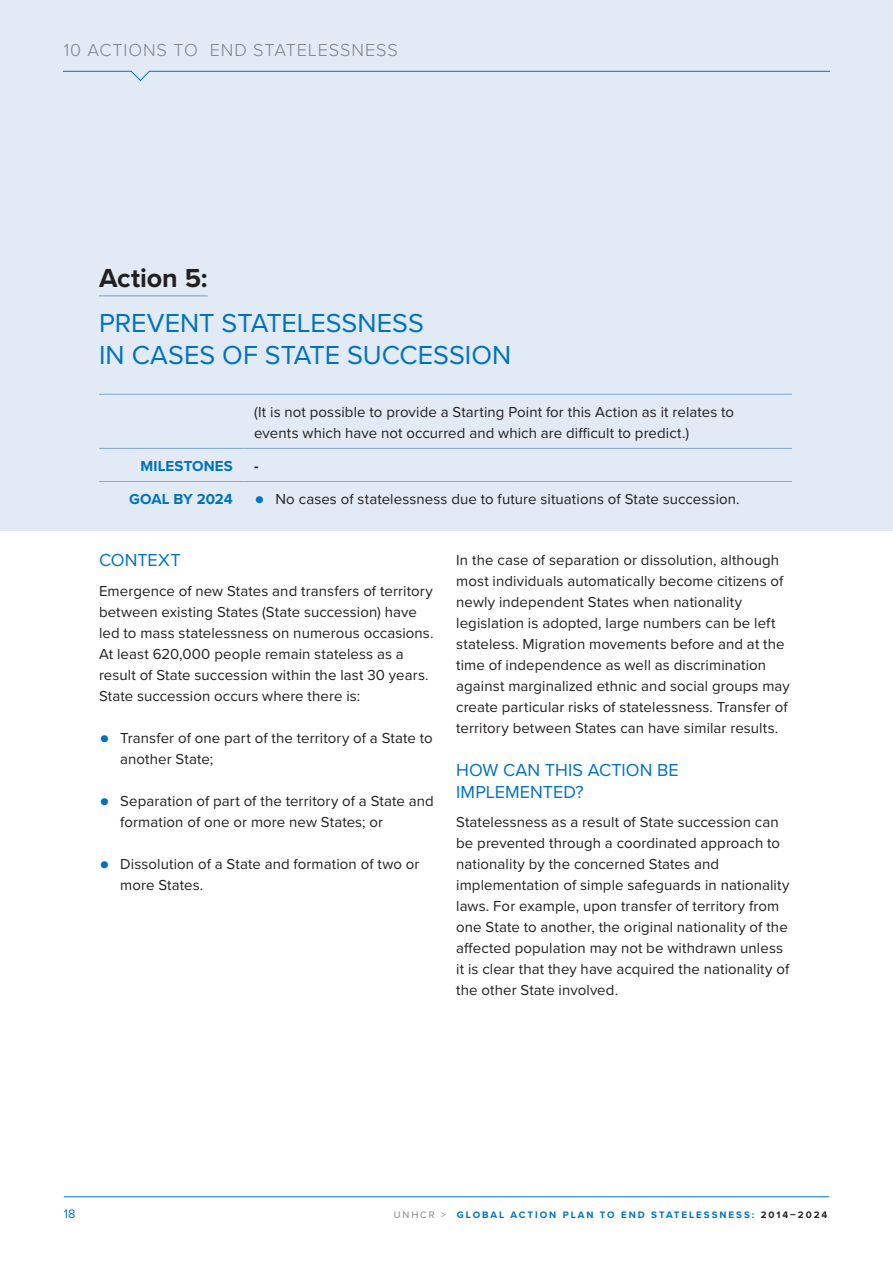
<style>
.page{position:relative;width:893px;height:1263px;background:#fff}
.page>*{position:absolute;margin:0;border:0;box-sizing:border-box;transform-origin:0 0}
.t1{font:27px/32.4px "Proxima Nova";color:#0072bc}
.t2{font:700 27px "Proxima Nova";letter-spacing:-.005em;color:#231f20}
.t3{font:18px/21.6px "Proxima Nova";letter-spacing:.005em;color:#0072bc}
.t4{font:300 18px "Proxima Nova";letter-spacing:.05em;color:#808285}
.t5{font:15px/21px "Proxima Nova";letter-spacing:.005em;color:#231f20}
.t6{font:700 15px "Proxima Nova";letter-spacing:.01em;color:#0072bc}
.t7{font:700 15px "Proxima Nova";color:#231f20}
.t8{font:12.75px "Proxima Nova";color:#0072bc}
.t9{font:700 9.75px "Proxima Nova";letter-spacing:.2em;color:#0072bc}
.s1{font-weight:700;color:#0072bc}
.s2{font-weight:700;font-size:30px;color:#0072bc}
.s3{font-weight:400;color:#808285}
.s4{color:#231f20}
</style>
<div class="page">
<div style="left:0;top:0;width:893px;height:530px;background:#e2eaf6"></div>
<hr style="left:99px;top:295px;width:109px;height:2px;background:#96b5de">
<hr style="left:99px;top:394px;width:145px;height:1px;background:#7ea7d8">
<hr style="left:244px;top:394px;width:274px;height:1px;background:#7ea7d8">
<hr style="left:518px;top:394px;width:274px;height:1px;background:#7ea7d8">
<hr style="left:99px;top:448px;width:145px;height:1px;background:#7ea7d8">
<hr style="left:244px;top:448px;width:274px;height:1px;background:#7ea7d8">
<hr style="left:518px;top:448px;width:274px;height:1px;background:#7ea7d8">
<hr style="left:99px;top:481px;width:145px;height:1px;background:#7ea7d8">
<hr style="left:244px;top:481px;width:274px;height:1px;background:#7ea7d8">
<hr style="left:518px;top:481px;width:274px;height:1px;background:#7ea7d8">
<svg style="left:64px;top:71px;width:765px;height:10px"></svg>
<hr style="left:64px;top:1196px;width:765px;height:1px;background:#0072bc">
<p class="t4" style="left:64px;top:39px;width:37px">10 ACT</p>
<p class="t4" style="left:124px;top:39px;width:19px">IONS</p>
<p class="t4" style="left:173px;top:39px;width:13px">TO</p>
<p class="t4" style="left:210px;top:39px;width:121px">EN D STATELESSNESS</p>
<h1 class="t2" style="left:99px;top:261px;width:110px">Action 5:</h1>
<h1 class="t1" style="left:99px;top:307px;width:414px">PREVENT STATELESSNESS<br>IN CASES OF STATE SUCCESSION</h1>
<p class="t5" style="left:254px;top:402px;width:481px">(It is not possible to provide a Starting Point for this Action as it relates to events which have not occurred and which are difficult to predict.)</p>
<p class="t6" style="left:141px;top:457px;width:94px">MILESTONES</p>
<p class="t7" style="left:254px;top:457px;width:6px">-</p>
<p class="t5" style="left:129px;top:489px;width:612px"><span class="s1">GOAL BY 2024</span> <span class="s2">•</span> No cases of statelessness due to future situations of State succession.</p>
<p class="t3" style="left:99px;top:549px;width:83px">CONTEXT</p>
<p class="t5" style="left:99px;top:580px;width:336px">Emergence of new States and transfers of territory between existing States (State succession) have led to mass statelessness on numerous occasions.<br>At least 620,000 people remain stateless as a result of State succession within the last 30 years.<br>State succession occurs where there is:</p>
<p class="t5" style="left:120px;top:727px;width:314px;text-indent:-21px"><span class="s2">•</span> Transfer of one part of the territory of a State to another State;</p>
<p class="t5" style="left:120px;top:790px;width:315px;text-indent:-21px"><span class="s2">•</span> Separation of part of the territory of a State and formation of one or more new States; or</p>
<p class="t5" style="left:120px;top:853px;width:301px;text-indent:-21px"><span class="s2">•</span> Dissolution of a State and formation of two or more States.</p>
<p class="t5" style="left:456px;top:550px;width:335px">In the case of separation or dissolution, although most individuals automatically become citizens of newly independent States when nationality legislation is adopted, large numbers can be left stateless. Migration movements before and at the time of independence as well as discrimination against marginalized ethnic and social groups may create particular risks of statelessness. Transfer of territory between States can have similar results.</p>
<p class="t3" style="left:456px;top:759px;width:224px">HOW CAN THIS ACTION BE<br>IMPLEMENTED?</p>
<p class="t5" style="left:456px;top:812px;width:335px">Statelessness as a result of State succession can be prevented through a coordinated approach to nationality by the concerned States and implementation of simple safeguards in nationality laws. For example, upon transfer of territory from one State to another, the original nationality of the affected population may not be withdrawn unless it is clear that they have acquired the nationality of the other State involved.</p>
<p class="t8" style="left:64px;top:1206px;width:13px">18</p>
<p class="t9" style="left:394px;top:1209px;width:435px"><span class="s3">UNHCR &gt;</span> GLOBAL ACTION PLAN TO END STATELESSNESS: <span class="s4">2014–2024</span></p>
</div>
